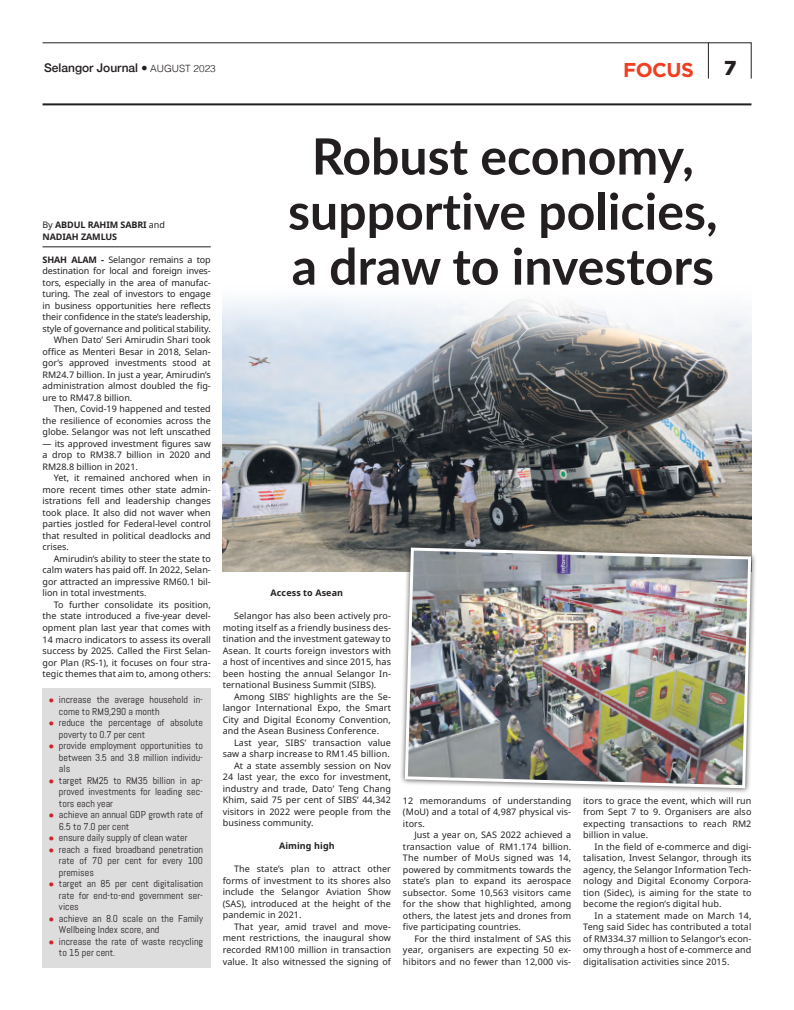
<style>
.page{position:relative;width:794px;height:1010px;background:#fff}
.page>*{position:absolute;margin:0;border:0;box-sizing:border-box;transform-origin:0 0}
._1st_LEAD{font:700 50px "Lato";color:#231f20}
.t1{font:700 20px "Gotham";letter-spacing:-.025em;color:#ef3e22}
.t2{font:900 20px "Gotham";color:#231f20}
.t3{font:500 12px "Helvetica Neue";color:#231f20}
.BODYTEXT{font:10px/11.5px "Abel";color:#231f20}
.BODYTEXT-2{font:9px/11.5px "Noto Sans";letter-spacing:.01em;color:#231f20;text-align:justify}
.Ruler{font:700 9px/11.5px "Noto Sans";letter-spacing:-.01em;color:#231f20}
.BODYTEXT-3{font:700 9px "Noto Sans";letter-spacing:.01em;color:#231f20}
.s1{font-family:"Helvetica";font-weight:300;font-size:10px}
.s2{font-weight:400}
.s3{font-weight:700}
.s4{color:#d1232a}
</style>
<div class="page">
<hr style="left:43px;top:43px;width:708px;height:1px;background:#231f20">
<hr style="left:43px;top:103px;width:708px;height:2px;background:#231f20">
<hr style="left:751px;top:43px;width:1px;height:36px;background:#231f20">
<hr style="left:708px;top:43px;width:1px;height:36px;background:#231f20">
<hr style="left:43px;top:246px;width:168px;height:1px;background:#231f20">
<img style="left:223px;top:299px;width:528px;height:272px">
<div style="left:43px;top:687px;width:168px;height:280px;background:#dedddd"></div>
<div style="left:400px;top:542px;width:356px;height:251px;background:#231f20;opacity:.75"></div>
<img style="left:403px;top:546px;width:349px;height:243px">
<p class="t3" style="left:44px;top:58px;width:173px">Selangor Journal ● <span class="s1">AUGUST 2023</span></p>
<p class="t1" style="left:623px;top:56px;width:72px">FOCUS</p>
<p class="t2" style="left:724px;top:56px;width:14px">7</p>
<p class="Ruler" style="left:43px;top:219px;width:124px"><span class="s2">By</span> ABDUL RAHIM SABRI <span class="s2">and<br></span>NADIAH ZAMLUS</p>
<p class="BODYTEXT-2" style="left:43px;top:254px;width:170px"><span class="s3">SHAH ALAM -</span> Selangor remains a top destination for local and foreign inves&shy;tors, especially in the area of manufac&shy;turing. The zeal of investors to engage in business opportunities here reflects their confidence in the state’s leadership, style of governance and political stability.</p>
<p class="BODYTEXT-2" style="left:43px;top:334px;width:170px;text-indent:11px">When Dato’ Seri Amirudin Shari took office as Menteri Besar in 2018, Selan&shy;gor’s approved investments stood at RM24.7 billion. In just a year, Amirudin’s administration almost doubled the fig&shy;ure to RM47.8 billion.</p>
<p class="BODYTEXT-2" style="left:43px;top:403px;width:170px;text-indent:11px">Then, Covid-19 happened and tested the resilience of economies across the globe. Selangor was not left unscathed</p>
<p class="BODYTEXT-2" style="left:43px;top:438px;width:170px">— its approved investment figures saw a drop to RM38.7 billion in 2020 and RM28.8 billion in 2021.</p>
<p class="BODYTEXT-2" style="left:43px;top:472px;width:170px;text-indent:11px">Yet, it remained anchored when in more recent times other state admin&shy;istrations fell and leadership changes took place. It also did not waver when parties jostled for Federal-level control that resulted in political deadlocks and crises.</p>
<p class="BODYTEXT-2" style="left:43px;top:553px;width:170px;text-indent:11px">Amirudin’s ability to steer the state to calm waters has paid off. In 2022, Selan&shy;gor attracted an impressive RM60.1 bil&shy;lion in total investments.</p>
<p class="BODYTEXT-2" style="left:43px;top:599px;width:170px;text-indent:11px">To further consolidate its position, the state introduced a five-year devel&shy;opment plan last year that comes with 14 macro indicators to assess its overall success by 2025. Called the First Selan&shy;gor Plan (RS-1), it focuses on four stra&shy;tegic themes that aim to, among others:</p>
<p class="BODYTEXT" style="left:59px;top:693px;width:146px;text-indent:-10px"><span class="s4">●</span> increase the average household in&shy;come to RM9,290 a month</p>
<p class="BODYTEXT" style="left:59px;top:716px;width:146px;text-indent:-10px"><span class="s4">●</span> reduce the percentage of absolute poverty to 0.7 per cent</p>
<p class="BODYTEXT" style="left:59px;top:739px;width:146px;text-align:justify;text-indent:-10px"><span class="s4">●</span> provide employment opportunities to between 3.5 and 3.8 million individu&shy;als</p>
<p class="BODYTEXT" style="left:59px;top:774px;width:146px;text-align:justify;text-indent:-10px"><span class="s4">●</span> target RM25 to RM35 billion in ap&shy;proved investments for leading sec&shy;tors each year</p>
<p class="BODYTEXT" style="left:59px;top:808px;width:146px;text-indent:-10px"><span class="s4">●</span> achieve an annual GDP growth rate of<br>6.5 to 7.0 per cent</p>
<p class="BODYTEXT" style="left:49px;top:831px;width:140px"><span class="s4">●</span> ensure daily supply of clean water</p>
<p class="BODYTEXT" style="left:59px;top:843px;width:146px;text-align:justify;text-indent:-10px"><span class="s4">●</span> reach a fixed broadband penetration rate of 70 per cent for every 100 premises</p>
<p class="BODYTEXT" style="left:59px;top:877px;width:146px;text-align:justify;text-indent:-10px"><span class="s4">●</span> target an 85 per cent digitalisation rate for end-to-end government ser&shy;vices</p>
<p class="BODYTEXT" style="left:59px;top:912px;width:146px;text-indent:-10px"><span class="s4">●</span> achieve an 8.0 scale on the Family<br>Wellbeing Index score, and</p>
<p class="BODYTEXT" style="left:59px;top:935px;width:146px;text-indent:-10px"><span class="s4">●</span> increase the rate of waste recycling to 15 per cent.</p>
<p class="_1st_LEAD" style="left:312px;top:119px;width:383px">Robust economy,</p>
<p class="_1st_LEAD" style="left:288px;top:174px;width:431px">supportive policies,</p>
<p class="_1st_LEAD" style="left:292px;top:229px;width:424px">a draw to investors</p>
<p class="BODYTEXT-3" style="left:271px;top:586px;width:74px">Access to Asean</p>
<p class="BODYTEXT-2" style="left:223px;top:610px;width:170px;text-indent:11px">Selangor has also been actively pro&shy;moting itself as a friendly business des&shy;tination and the investment gateway to Asean. It courts foreign investors with a host of incentives and since 2015, has been hosting the annual Selangor In&shy;ternational Business Summit (SIBS).</p>
<p class="BODYTEXT-2" style="left:223px;top:690px;width:170px;text-indent:11px">Among SIBS’ highlights are the Se&shy;langor International Expo, the Smart City and Digital Economy Convention, and the Asean Business Conference.</p>
<p class="BODYTEXT-2" style="left:223px;top:736px;width:170px;text-align:right">Last year, SIBS’ transaction value saw a sharp increase to RM1.45 billion.</p>
<p class="BODYTEXT-2" style="left:223px;top:759px;width:170px;text-indent:11px">At a state assembly session on Nov 24 last year, the exco for investment, industry and trade, Dato’ Teng Chang Khim, said 75 per cent of SIBS’ 44,342 visitors in 2022 were people from the business community.</p>
<p class="BODYTEXT-3" style="left:279px;top:839px;width:57px">Aiming high</p>
<p class="BODYTEXT-2" style="left:223px;top:863px;width:170px;text-indent:11px">The state’s plan to attract other forms of investment to its shores also include the Selangor Aviation Show (SAS), introduced at the height of the pandemic in 2021.</p>
<p class="BODYTEXT-2" style="left:223px;top:920px;width:170px;text-indent:11px">That year, amid travel and move&shy;ment restrictions, the inaugural show recorded RM100 million in transaction value. It also witnessed the signing of</p>
<p class="BODYTEXT-2" style="left:403px;top:794px;width:170px">12 memorandums of understanding (MoU) and a total of 4,987 physical vis&shy;itors.</p>
<p class="BODYTEXT-2" style="left:403px;top:829px;width:170px;text-indent:11px">Just a year on, SAS 2022 achieved a transaction value of RM1.174 billion.<br>The number of MoUs signed was 14, powered by commitments towards the state’s plan to expand its aerospace subsector. Some 10,563 visitors came for the show that highlighted, among others, the latest jets and drones from five participating countries.</p>
<p class="BODYTEXT-2" style="left:403px;top:932px;width:170px;text-indent:11px">For the third instalment of SAS this year, organisers are expecting 50 ex&shy;hibitors and no fewer than 12,000 vis-</p>
<p class="BODYTEXT-2" style="left:583px;top:794px;width:170px">itors to grace the event, which will run from Sept 7 to 9. Organisers are also expecting transactions to reach RM2 billion in value.</p>
<p class="BODYTEXT-2" style="left:583px;top:840px;width:170px;text-indent:11px">In the field of e-commerce and digi&shy;talisation, Invest Selangor, through its agency, the Selangor Information Tech&shy;nology and Digital Economy Corpora&shy;tion (Sidec), is aiming for the state to become the region’s digital hub.</p>
<p class="BODYTEXT-2" style="left:583px;top:909px;width:170px;text-indent:11px">In a statement made on March 14, Teng said Sidec has contributed a total of RM334.37 million to Selangor’s econ&shy;omy through a host of e-commerce and digitalisation activities since 2015.</p>
</div>
